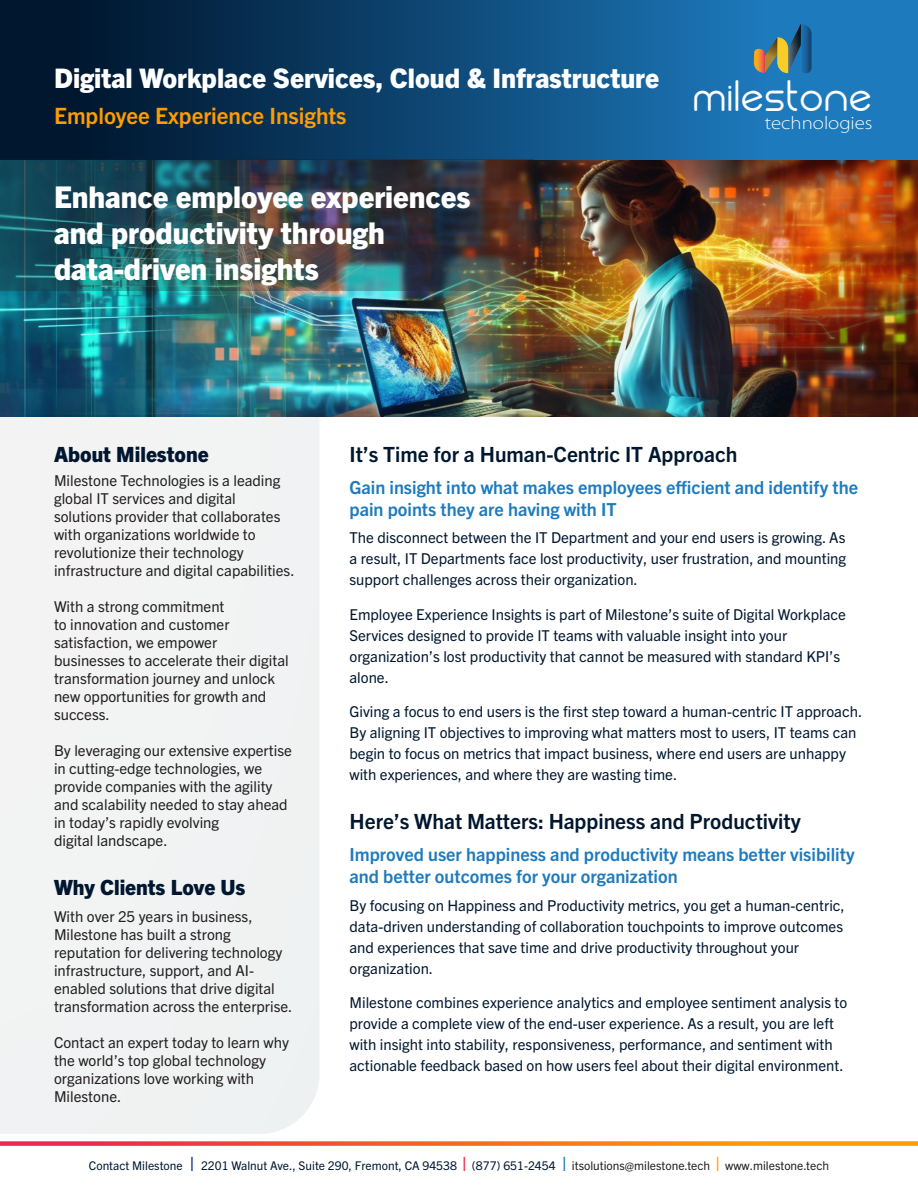
<style>
.page{position:relative;width:918px;height:1188px;background:#fff}
.page>*{position:absolute;margin:0;border:0;box-sizing:border-box;transform-origin:0 0}
.t1{font:45px "Biysk";letter-spacing:.02em;color:#fff;scale:1.04 1}
.t2{font:800 30px/36px "Trade Gothic Next LT Pro";color:#fff}
.t3{font:800 27px "Trade Gothic Next LT Pro";color:#fff}
.t4{font:700 22.5px "Trade Gothic Next LT Pro";color:#ff9c00}
.Section_Title{font:700 21px "Trade Gothic Next LT Pro";color:#00172f}
.t5{font:800 21px "Trade Gothic Next LT Pro";color:#00172f}
.t6{font:300 semi-expanded 18.15px "Myriad Pro";color:#fff;scale:1.04 1}
.Subtitle_Blue_Bold{font:700 18px/21.6px "Trade Gothic Next LT Pro";color:#1d7abd}
.Body_Copy{font:15px/21px "Trade Gothic Next LT Pro";color:#00172f}
.t7{font:15px/18px "Trade Gothic Next LT Pro";color:#231f20}
.t8{font:12px "Trade Gothic Next LT Pro";color:#00172f}
.s1{font-weight:800;font-size:18px;color:#083992}
.s2{font-weight:800;font-size:18px;color:#ee2650}
.s3{font-weight:800;font-size:18px;color:#1d7abd}
.s4{color:#231f20}
.s5{font-weight:800;font-size:18px;color:#ffa500}
</style>
<div class="page">
<svg style="left:0;top:1141px;width:918px;height:5px"></svg>
<div style="left:0;top:417px;width:319px;height:717px;background:#f2f3f3"></div>
<div style="left:0;top:0;width:918px;height:162px;background:linear-gradient(to right,#000f23,#2187d0)"></div>
<svg style="left:754px;top:24px;width:58px;height:49px"></svg>
<img style="left:0;top:160px;width:918px;height:257px">
<img style="left:0;top:159px;width:534px;height:132px">
<p class="t3" style="left:54px;top:60px;width:607px">Digital Workplace Services, Cloud &amp; Infrastructure</p>
<p class="t4" style="left:54px;top:101px;width:294px">Employee Experience Insights</p>
<p class="t2" style="left:54px;top:177px;width:418px">Enhance employee experiences and productivity through data-driven insights</p>
<p class="t1" style="left:693px;top:80px;width:174px">milestone</p>
<p class="t6" style="left:765px;top:113px;width:105px">technologies</p>
<p class="t5" style="left:54px;top:439px;width:156px">About Milestone</p>
<p class="t7" style="left:54px;top:471px;width:242px">Milestone Technologies is a leading global IT services and digital solutions provider that collaborates with organizations worldwide to revolutionize their technology infrastructure and digital capabilities.</p>
<p class="t7" style="left:54px;top:597px;width:236px">With a strong commitment<br>to innovation and customer satisfaction, we empower businesses to accelerate their digital transformation journey and unlock new opportunities for growth and success.</p>
<p class="t7" style="left:54px;top:741px;width:239px">By leveraging our extensive expertise in cutting-edge technologies, we provide companies with the agility and scalability needed to stay ahead in today’s rapidly evolving</p>
<p class="t7" style="left:54px;top:831px;width:115px">digital landscape.</p>
<p class="t5" style="left:54px;top:873px;width:193px">Why Clients Love Us</p>
<p class="t7" style="left:54px;top:907px;width:240px">With over 25 years in business, Milestone has built a strong reputation for delivering technology infrastructure, support, and AI&shy;enabled solutions that drive digital transformation across the enterprise.</p>
<p class="t7" style="left:54px;top:1033px;width:237px">Contact an expert today to learn why the world’s top global technology organizations love working with<br>Milestone.</p>
<p class="Section_Title" style="left:350px;top:439px;width:389px">It’s Time for a Human-Centric IT Approach</p>
<p class="Subtitle_Blue_Bold" style="left:350px;top:475px;width:510px">Gain insight into what makes employees efficient and identify the pain points they are having with IT</p>
<p class="Body_Copy" style="left:350px;top:526px;width:498px;text-align:justify">The disconnect between the IT Department and your end users is growing. As a result, IT Departments face lost productivity, user frustration, and mounting support challenges across their organization.</p>
<p class="Body_Copy" style="left:350px;top:603px;width:498px">Employee Experience Insights is part of Milestone’s suite of Digital Workplace Services designed to provide IT teams with valuable insight into your organization’s lost productivity that cannot be measured with standard KPI’s alone.</p>
<p class="Body_Copy" style="left:350px;top:700px;width:514px">Giving a focus to end users is the first step toward a human-centric IT approach.<br>By aligning IT objectives to improving what matters most to users, IT teams can begin to focus on metrics that impact business, where end users are unhappy with experiences, and where they are wasting time.</p>
<p class="Section_Title" style="left:350px;top:807px;width:453px">Here’s What Matters: Happiness and Productivity</p>
<p class="Subtitle_Blue_Bold" style="left:350px;top:843px;width:507px">Improved user happiness and productivity means better visibility and better outcomes for your organization</p>
<p class="Body_Copy" style="left:350px;top:894px;width:497px">By focusing on Happiness and Productivity metrics, you get a human-centric, data-driven understanding of collaboration touchpoints to improve outcomes and experiences that save time and drive productivity throughout your organization.</p>
<p class="Body_Copy" style="left:350px;top:991px;width:499px">Milestone combines experience analytics and employee sentiment analysis to provide a complete view of the end-user experience. As a result, you are left with insight into stability, responsiveness, performance, and sentiment with actionable feedback based on how users feel about their digital environment.</p>
<p class="t8" style="left:89px;top:1157px;width:742px">Contact Milestone <span class="s1">|</span> 2201 Walnut Ave., Suite 290, Fremont, CA 94538 <span class="s2">|</span> (877) 651-2454 <span class="s3">|</span> <span class="s4">itsolutions@milestone.tech</span> <span class="s5">|</span> <span class="s4">www.milestone.tech</span></p>
</div>
